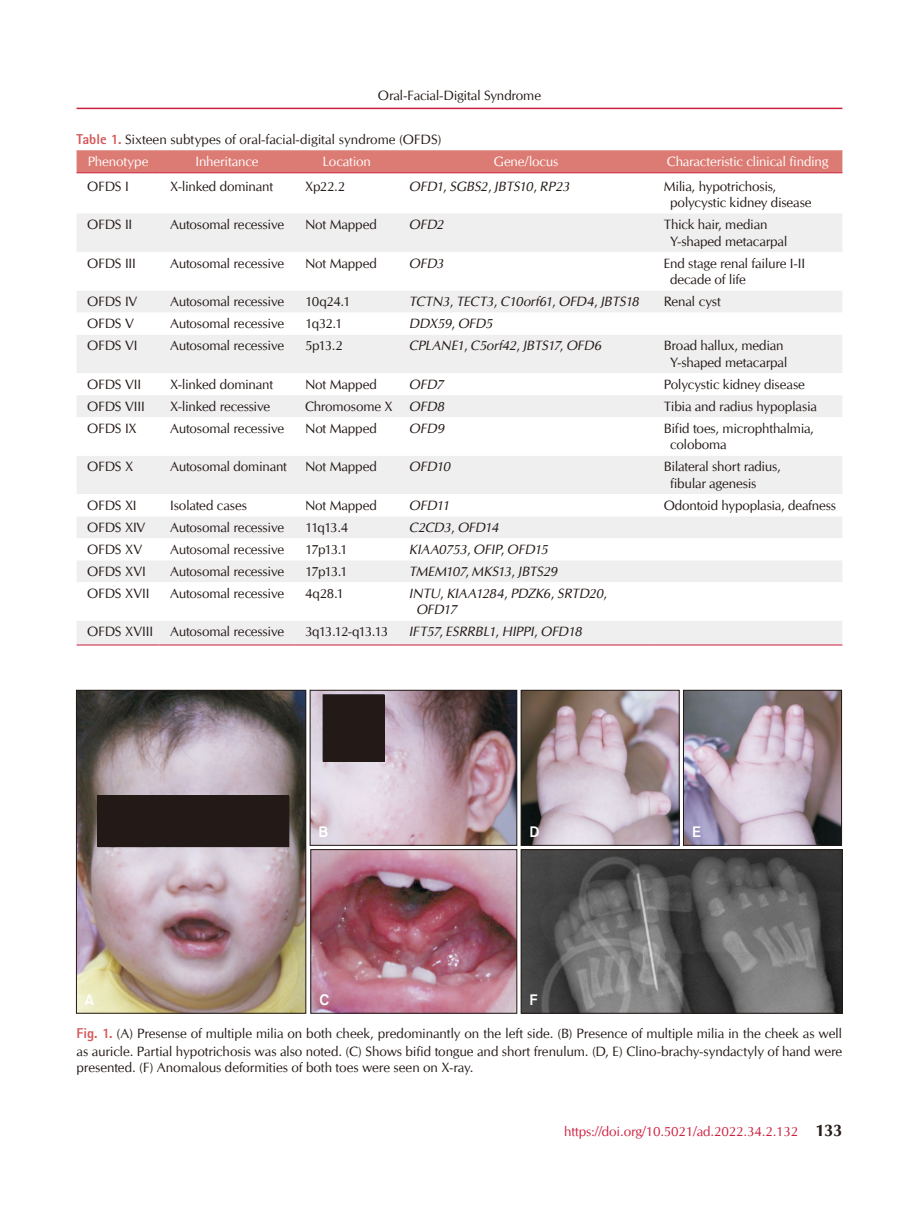
<style>
.page{position:relative;width:919px;height:1217px;background:#fff}
.page>*{position:absolute;margin:0;border:0;box-sizing:border-box;transform-origin:0 0}
.t1{font:15px "Gothic 725 BT Bold A";color:#fff}
.t2{font:13.5px/16.5px "CG Omega";letter-spacing:-.01em;color:#231916}
.t3{font:italic 13.5px/16.5px "CG Omega";color:#231916}
.t4{font:13.5px "CG Omega";letter-spacing:-.015em;color:#fff}
.t5{font:13.5px "CG Omega";letter-spacing:-.01em;color:#cc203e}
.t6{font:13.5px "CG Omega";letter-spacing:-.08em;color:#231916}
.s1{font-family:"Rotis Sans Serif Std";font-weight:800;font-size:14.25px;color:#d55959}
.s2{color:#fff}
.s3{font-style:normal}
.s4{font-style:italic}
.s5{font-weight:700;font-size:16.5px;color:#231916}
</style>
<div class="page">
<hr style="left:77px;top:108px;width:765px;height:1px;background:#cc203e">
<div style="left:77px;top:151px;width:765px;height:21px;background:#dc7b73"></div>
<div style="left:77px;top:214px;width:765px;height:38px;background:#efeff0"></div>
<svg style="left:77px;top:291px;width:765px;height:291px;fill:#efeff0"></svg>
<div style="left:77px;top:621px;width:765px;height:23px;background:#efeff0"></div>
<hr style="left:77px;top:150px;width:82px;height:1px;background:#dd8179">
<hr style="left:159px;top:150px;width:135px;height:1px;background:#dd8179">
<hr style="left:294px;top:150px;width:105px;height:1px;background:#dd8179">
<hr style="left:399px;top:150px;width:254px;height:1px;background:#dd8179">
<hr style="left:653px;top:150px;width:189px;height:1px;background:#dd8179">
<hr style="left:77px;top:172px;width:82px;height:1px;background:#cc203e">
<hr style="left:159px;top:172px;width:135px;height:1px;background:#cc203e">
<hr style="left:294px;top:172px;width:105px;height:1px;background:#cc203e">
<hr style="left:399px;top:172px;width:254px;height:1px;background:#cc203e">
<hr style="left:653px;top:172px;width:189px;height:1px;background:#cc203e">
<hr style="left:77px;top:644px;width:82px;height:1px;background:#cc203e">
<hr style="left:159px;top:644px;width:135px;height:1px;background:#cc203e">
<hr style="left:294px;top:644px;width:105px;height:1px;background:#cc203e">
<hr style="left:399px;top:644px;width:254px;height:1px;background:#cc203e">
<hr style="left:653px;top:644px;width:189px;height:1px;background:#cc203e">
<img style="left:76px;top:689px;width:766px;height:324px">
<div style="left:98px;top:795px;width:191px;height:51px;background:#231916"></div>
<div style="left:323px;top:694px;width:61px;height:66px;background:#231916"></div>
<p class="t2" style="left:378px;top:87px;width:165px">Oral-Facial-Digital Syndrome</p>
<p class="t2" style="left:88px;top:128px;width:355px;line-height:22.8px;text-indent:-11px"><span class="s1">Table 1.</span> Sixteen subtypes of oral-facial-digital syndrome (OFDS)<br><span class="s2">Phenotype</span></p>
<p class="t4" style="left:195px;top:154px;width:64px">Inheritance</p>
<p class="t4" style="left:322px;top:154px;width:50px">Location</p>
<p class="t4" style="left:493px;top:154px;width:66px">Gene/locus</p>
<p class="t4" style="left:667px;top:154px;width:163px">Characteristic clinical finding</p>
<p class="t2" style="left:87px;top:178px;width:43px">OFDS I</p>
<p class="t2" style="left:170px;top:178px;width:104px">X-linked dominant</p>
<p class="t2" style="left:305px;top:178px;width:42px">Xp22.2</p>
<p class="t3" style="left:409px;top:178px;width:165px">OFD1<span class="s3">,</span> SGBS2<span class="s3">,</span> J BTS10<span class="s3">,</span> RP23</p>
<p class="t2" style="left:670px;top:178px;width:143px;text-indent:-6px">Milia, hypotrichosis, polycystic kidney disease</p>
<p class="t2" style="left:87px;top:216px;width:47px">OFDS II</p>
<p class="t2" style="left:170px;top:216px;width:115px">Autosomal recessive</p>
<p class="t2" style="left:305px;top:216px;width:73px">Not Mapped</p>
<p class="t3" style="left:409px;top:216px;width:39px">OFD2</p>
<p class="t2" style="left:670px;top:216px;width:119px;text-indent:-6px">Thick hair, median<br>Y-shaped metacarpal</p>
<p class="t2" style="left:87px;top:255px;width:50px">OFDS III</p>
<p class="t2" style="left:170px;top:255px;width:115px">Autosomal recessive</p>
<p class="t2" style="left:305px;top:255px;width:73px">Not Mapped</p>
<p class="t3" style="left:409px;top:255px;width:39px">OFD3</p>
<p class="t2" style="left:670px;top:255px;width:136px;text-indent:-6px">End stage renal failure I-II decade of life</p>
<p class="t2" style="left:87px;top:293px;width:52px">OFDS IV</p>
<p class="t2" style="left:170px;top:293px;width:115px">Autosomal recessive</p>
<p class="t2" style="left:305px;top:293px;width:47px">10q24.1</p>
<p class="t3" style="left:409px;top:293px;width:234px">TCTN3<span class="s3">,</span> TECT3<span class="s3">,</span> C10orf61<span class="s3">,</span> OFD4<span class="s3">,</span> J BTS18</p>
<p class="t2" style="left:663px;top:293px;width:58px">Renal cyst</p>
<p class="t2" style="left:87px;top:315px;width:48px">OFDS V</p>
<p class="t2" style="left:170px;top:315px;width:115px">Autosomal recessive</p>
<p class="t2" style="left:305px;top:315px;width:39px">1q32.1</p>
<p class="t3" style="left:409px;top:315px;width:88px">DDX59<span class="s3">,</span> OFD5</p>
<p class="t2" style="left:87px;top:337px;width:52px">OFDS VI</p>
<p class="t2" style="left:170px;top:337px;width:115px">Autosomal recessive</p>
<p class="t2" style="left:305px;top:337px;width:39px">5p13.2</p>
<p class="t3" style="left:409px;top:337px;width:197px">CPLANE1<span class="s3">,</span> C5orf42<span class="s3">,</span> J BTS17<span class="s3">,</span> OFD6</p>
<p class="t2" style="left:663px;top:337px;width:125px;text-align:center">Broad hallux, median<br>Y-shaped metacarpal</p>
<p class="t2" style="left:87px;top:376px;width:55px">OFDS VII</p>
<p class="t2" style="left:170px;top:376px;width:104px">X-linked dominant</p>
<p class="t2" style="left:305px;top:376px;width:73px">Not Mapped</p>
<p class="t3" style="left:409px;top:376px;width:39px">OFD7</p>
<p class="t2" style="left:663px;top:376px;width:143px">Polycystic kidney disease</p>
<p class="t2" style="left:87px;top:398px;width:59px">OFDS VIII</p>
<p class="t2" style="left:170px;top:398px;width:102px">X-linked recessive</p>
<p class="t2" style="left:305px;top:398px;width:143px">Chromosome X <span class="s4">OFD8</span></p>
<p class="t2" style="left:663px;top:398px;width:155px">Tibia and radius hypoplasia</p>
<p class="t2" style="left:87px;top:420px;width:51px">OFDS IX</p>
<p class="t2" style="left:170px;top:420px;width:115px">Autosomal recessive</p>
<p class="t2" style="left:305px;top:420px;width:73px">Not Mapped</p>
<p class="t3" style="left:409px;top:420px;width:40px">OFD9</p>
<p class="t2" style="left:670px;top:420px;width:145px;text-indent:-6px">Bifid toes, microphthalmia, coloboma</p>
<p class="t2" style="left:87px;top:458px;width:47px">OFDS X</p>
<p class="t2" style="left:170px;top:458px;width:118px">Autosomal dominant</p>
<p class="t2" style="left:305px;top:458px;width:73px">Not Mapped</p>
<p class="t3" style="left:409px;top:458px;width:46px">OFD10</p>
<p class="t2" style="left:670px;top:458px;width:112px;text-indent:-6px">Bilateral short radius, fibular agenesis</p>
<p class="t2" style="left:87px;top:497px;width:51px">OFDS XI</p>
<p class="t2" style="left:170px;top:497px;width:78px">Isolated cases</p>
<p class="t2" style="left:305px;top:497px;width:73px">Not Mapped</p>
<p class="t3" style="left:409px;top:497px;width:45px">OFD11</p>
<p class="t2" style="left:663px;top:497px;width:174px">Odontoid hypoplasia, deafness</p>
<p class="t2" style="left:87px;top:519px;width:60px">OFDS XIV</p>
<p class="t2" style="left:170px;top:519px;width:115px">Autosomal recessive</p>
<p class="t2" style="left:305px;top:519px;width:45px">11q13.4</p>
<p class="t3" style="left:409px;top:519px;width:94px">C2CD3<span class="s3">,</span> OFD14</p>
<p class="t2" style="left:87px;top:541px;width:57px">OFDS XV</p>
<p class="t2" style="left:170px;top:541px;width:115px">Autosomal recessive</p>
<p class="t2" style="left:305px;top:541px;width:44px">17p13.1</p>
<p class="t3" style="left:409px;top:541px;width:143px">KIAA0753<span class="s3">,</span> OFIP<span class="s3">,</span> OFD15</p>
<p class="t2" style="left:87px;top:563px;width:60px">OFDS XVI</p>
<p class="t2" style="left:170px;top:563px;width:115px">Autosomal recessive</p>
<p class="t2" style="left:305px;top:563px;width:44px">17p13.1</p>
<p class="t3" style="left:409px;top:563px;width:153px">TMEM107<span class="s3">,</span> MKS13<span class="s3">,</span> J BTS29</p>
<p class="t2" style="left:87px;top:585px;width:64px">OFDS XVII</p>
<p class="t2" style="left:170px;top:585px;width:115px">Autosomal recessive</p>
<p class="t2" style="left:305px;top:585px;width:40px">4q28.1</p>
<p class="t3" style="left:416px;top:585px;width:193px;text-indent:-7px">INTU<span class="s3">,</span> KIAA1284<span class="s3">,</span> PDZK6<span class="s3">,</span> SRTD20<span class="s3">,<br></span>OFD17</p>
<p class="t2" style="left:87px;top:623px;width:67px">OFDS XVIII</p>
<p class="t2" style="left:170px;top:623px;width:115px">Autosomal recessive</p>
<p class="t6" style="left:305px;top:623px;width:85px">3q13.12-q13.13</p>
<p class="t3" style="left:409px;top:623px;width:177px">IFT57<span class="s3">,</span> ESRRBL1<span class="s3">,</span> HIPPI<span class="s3">,</span> OFD18</p>
<p class="t1" style="left:318px;top:822px;width:11px">B</p>
<p class="t1" style="left:529px;top:822px;width:12px">D</p>
<p class="t1" style="left:692px;top:822px;width:11px">E</p>
<p class="t1" style="left:319px;top:990px;width:11px">C</p>
<p class="t1" style="left:529px;top:990px;width:10px">F</p>
<p class="t2" style="left:77px;top:1024px;width:767px;line-height:17px;text-align:justify"><span class="s1">Fig. 1.</span> (A) Presense of multiple milia on both cheek, predominantly on the left side. (B) Presence of multiple milia in the cheek as well as auricle. Partial hypotrichosis was also noted. (C) Shows bifid tongue and short frenulum. (D, E) Clino-brachy-syndactyly of hand were presented. (F) Anomalous deformities of both toes were seen on X-ray.</p>
<p class="t1" style="left:85px;top:990px;width:11px">A</p>
<p class="t5" style="left:564px;top:1122px;width:280px">https://doi.org/10.5021/ad.2022.34.2.132 <span class="s5">133</span></p>
</div>
